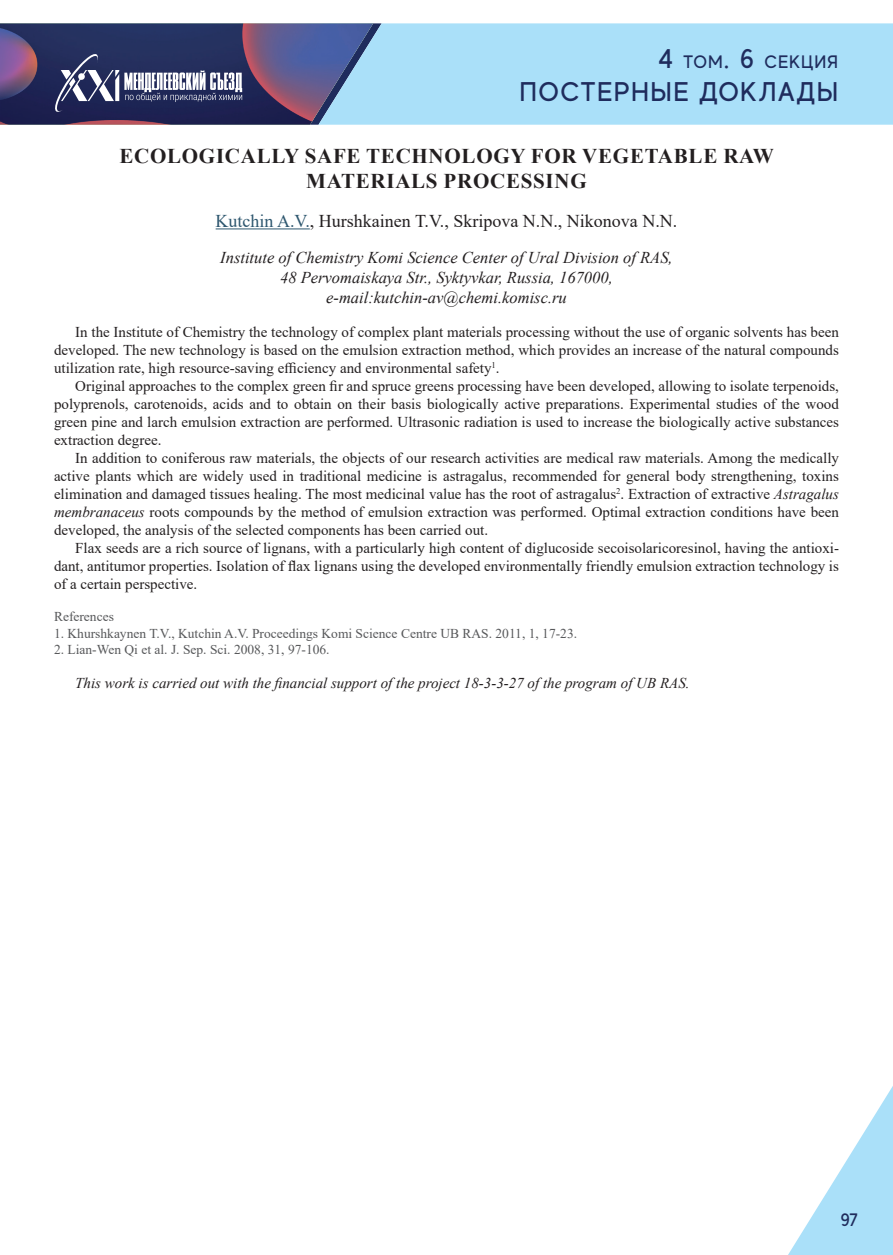
<style>
.page{position:relative;width:893px;height:1255px;background:#fff}
.page>*{position:absolute;margin:0;border:0;box-sizing:border-box;transform-origin:0 0}
.t1{font:500 27px "MADE Evolve Sans";letter-spacing:.05em;color:#1f2c5d}
.t2{font:700 21px/25.2px "Times New Roman";letter-spacing:.035em;color:#231f20;text-align:center}
.t3{font:18px "Times New Roman";color:#231f20}
.t4{font:500 18px "MADE Evolve Sans";letter-spacing:.05em;color:#1f2c5d}
.t5{font:italic 16.5px/19.8px "Times New Roman";color:#231f20;text-align:center}
.t6{font:15px/18px "Times New Roman";color:#231f20;text-align:justify}
.t7{font:italic 15px "Times New Roman";color:#231f20}
.t8{font:13.5px "Times New Roman";color:#57585a}
.s1{font-size:27px}
.s2{color:#2e576f}
.s3{font-style:italic}
</style>
<div class="page">
<div style="left:382px;top:23px;width:511px;height:102px;background:#aae0f9"></div>
<svg style="left:788px;top:1086px;width:105px;height:168px"></svg>
<svg style="left:0;top:23px;width:382px;height:102px;background:#51547e"></svg>
<hr style="left:216px;top:228px;width:94px;height:1px;background:#2e576f">
<p class="t4" style="left:658px;top:51px;width:181px"><span class="s1">4</span> ТОМ<span class="s1">. 6</span> СЕКЦИЯ</p>
<h1 class="t1" style="left:520px;top:74px;width:320px">ПОСТЕРНЫЕ ДОКЛАДЫ</h1>
<h2 class="t2" style="left:119px;top:143px;width:656px">ECOLOGICALLY SAFE TECHNOLOGY FOR VEGETABLE RAW<br>MATERIALS PROCESSING</h2>
<p class="t3" style="left:216px;top:208px;width:463px"><span class="s2">Kutchin A.V.</span>, Hurshkainen T.V., Skripova N.N., Nikonova N.N.</p>
<p class="t5" style="left:220px;top:247px;width:454px">Institute of Chemistry Komi Science Center of Ural Division of RAS,<br>48 Pervomaiskaya Str., Syktyvkar, Russia, 167000, e-mail:kutchin-av@chemi.komisc.ru</p>
<p class="t6" style="left:54px;top:322px;width:786px;text-indent:21px">In the Institute of Chemistry the technology of complex plant materials processing without the use of organic solvents has been developed. The new technology is based on the emulsion extraction method, which provides an increase of the natural compounds utilization rate, high resource-saving efficiency and environmental safety<sup>1</sup>.</p>
<p class="t6" style="left:54px;top:376px;width:786px;text-indent:21px">Original approaches to the complex green fir and spruce greens processing have been developed, allowing to isolate terpenoids, polyprenols, carotenoids, acids and to obtain on their basis biologically active preparations. Experimental studies of the wood green pine and larch emulsion extraction are performed. Ultrasonic radiation is used to increase the biologically active substances extraction degree.</p>
<p class="t6" style="left:54px;top:448px;width:786px;text-indent:21px">In addition to coniferous raw materials, the objects of our research activities are medical raw materials. Among the medically active plants which are widely used in traditional medicine is astragalus, recommended for general body strengthening, toxins elimination and damaged tissues healing. The most medicinal value has the root of astragalus<sup>2</sup>. Extraction of extractive <span class="s3">Astragalus membranaceus</span> roots compounds by the method of emulsion extraction was performed. Optimal extraction conditions have been developed, the analysis of the selected components has been carried out.</p>
<p class="t6" style="left:54px;top:538px;width:786px;text-indent:21px">Flax seeds are a rich source of lignans, with a particularly high content of diglucoside secoisolaricoresinol, having the antioxi&shy;dant, antitumor properties. Isolation of flax lignans using the developed environmentally friendly emulsion extraction technology is of a certain perspective.</p>
<p class="t8" style="left:54px;top:607px;width:61px">References</p>
<p class="t8" style="left:54px;top:623px;width:525px">1. Khurshkaynen T.V., Kutchin A.V. Proceedings Komi Science Centre UB RAS. 2011, 1, 17-23.</p>
<p class="t8" style="left:54px;top:639px;width:277px">2. Lian-Wen Qi et al. J. Sep. Sci. 2008, 31, 97-106.</p>
<p class="t7" style="left:75px;top:672px;width:616px">This work is carried out with the financial support of the project 18-3-3-27 of the program of UB RAS.</p>
<p class="t4" style="left:840px;top:1208px;width:19px">97</p>
</div>
